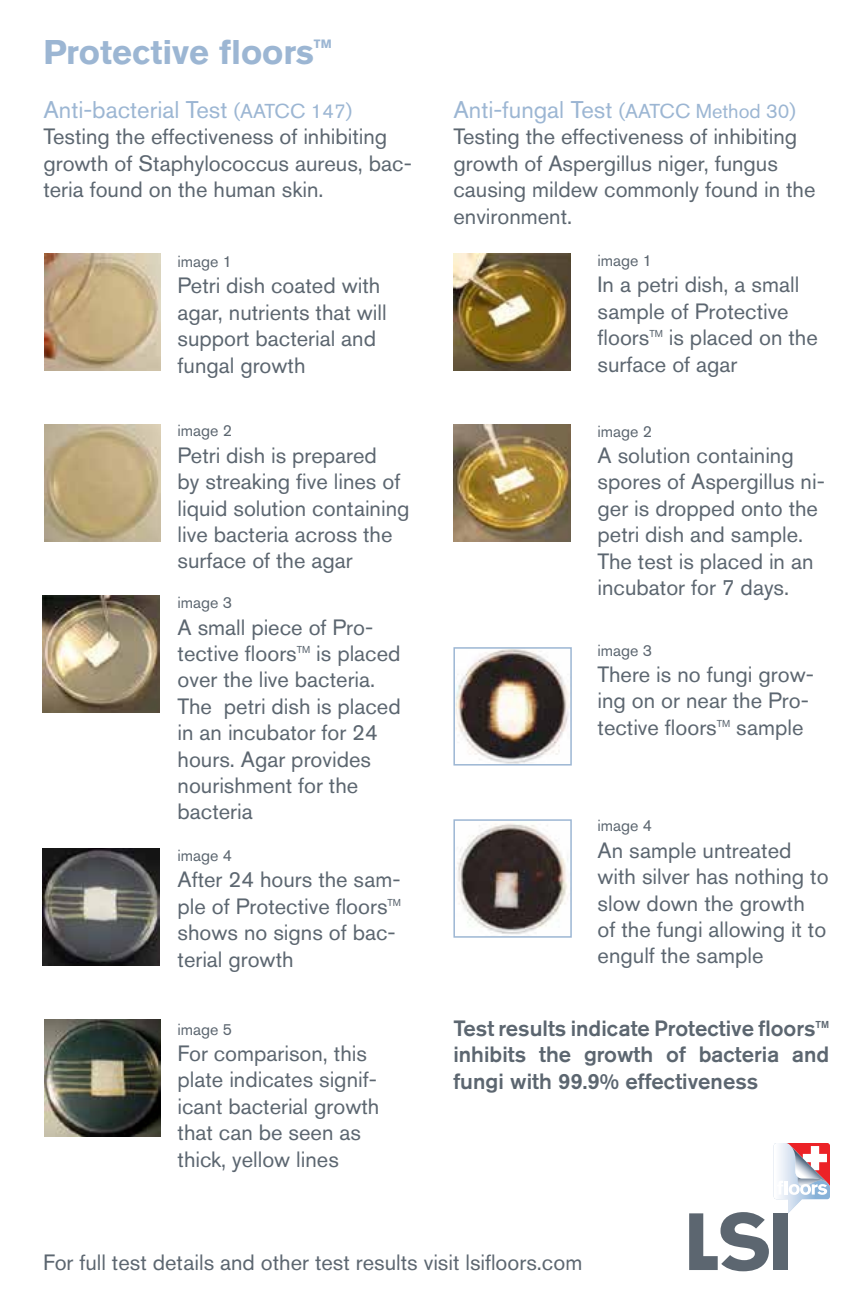
<style>
.page{position:relative;width:864px;height:1296px;background:#fff}
.page>*{position:absolute;margin:0;border:0;box-sizing:border-box;transform-origin:0 0}
.t1{font:700 34px "Akzidenz Grotesk BE";color:#9cb6d3}
.t2{font:24px "Akzidenz Grotesk BE";color:#9cb6d3}
.t3{font:22px/26.4px "Akzidenz Grotesk BE";color:#5c6670}
.t4{font:500 22px/26.4px "Akzidenz Grotesk BE";color:#5c6670;text-align:justify}
.t5{font:16px "Akzidenz Grotesk BE";color:#5c6670}
.t6{font:700 12px "Akzidenz Grotesk BE";color:#9cb6d3}
.s1{font-size:20px}
</style>
<div class="page">
<svg style="left:689px;top:1143px;width:141px;height:128px"></svg>
<img style="left:453px;top:254px;width:117px;height:117px">
<img style="left:453px;top:425px;width:117px;height:116px">
<img style="left:457px;top:823px;width:111px;height:111px">
<div style="left:453px;top:819px;width:119px;height:119px;border:2px solid #9cb6d3"></div>
<img style="left:44px;top:425px;width:117px;height:116px">
<img style="left:43px;top:595px;width:117px;height:117px">
<img style="left:44px;top:1019px;width:117px;height:117px">
<img style="left:43px;top:849px;width:117px;height:116px">
<img style="left:456px;top:650px;width:113px;height:113px">
<div style="left:453px;top:647px;width:119px;height:119px;border:2px solid #9cb6d3"></div>
<img style="left:44px;top:254px;width:117px;height:117px">
<h1 class="t1" style="left:43px;top:32px;width:272px">Protective floors</h1>
<p class="t6" style="left:314px;top:37px;width:19px">TM</p>
<p class="t2" style="left:43px;top:95px;width:310px">Anti-bacterial Test <span class="s1">(AATCC 147)</span></p>
<p class="t3" style="left:43px;top:123px;width:370px">Testing the effectiveness of inhibiting growth of Staphylococcus aureus, bac&shy;teria found on the human skin.</p>
<p class="t5" style="left:178px;top:252px;width:56px">image 1</p>
<p class="t3" style="left:178px;top:272px;width:211px">Petri dish coated with agar, nutrients that will support bacterial and fungal growth</p>
<p class="t5" style="left:178px;top:421px;width:56px">image 2</p>
<p class="t3" style="left:178px;top:442px;width:233px">Petri dish is prepared<br>by streaking five lines of liquid solution containing live bacteria across the surface of the agar</p>
<p class="t5" style="left:178px;top:593px;width:56px">image 3</p>
<p class="t3" style="left:178px;top:614px;width:225px">A small piece of Pro&shy;tective floors<sup>TM</sup> is placed over the live bacteria.<br>The petri dish is placed in an incubator for 24 hours. Agar provides nourishment for the bacteria</p>
<p class="t5" style="left:178px;top:846px;width:56px">image 4</p>
<p class="t3" style="left:178px;top:866px;width:225px">After 24 hours the sam&shy;ple of Protective floors<sup>TM </sup>shows no signs of bac&shy;terial growth</p>
<p class="t5" style="left:178px;top:1019px;width:56px">image 5</p>
<p class="t3" style="left:178px;top:1040px;width:203px">For comparison, this plate indicates signif&shy;icant bacterial growth that can be seen as thick, yellow lines</p>
<p class="t2" style="left:453px;top:95px;width:344px">Anti-fungal Test <span class="s1">(AATCC Method 30)</span></p>
<p class="t3" style="left:453px;top:123px;width:364px">Testing the effectiveness of inhibiting growth of Aspergillus niger, fungus causing mildew commonly found in the environment.</p>
<p class="t5" style="left:598px;top:251px;width:56px">image 1</p>
<p class="t3" style="left:598px;top:271px;width:222px">In a petri dish, a small sample of Protective floors<sup>TM</sup> is placed on the surface of agar</p>
<p class="t5" style="left:598px;top:421px;width:56px">image 2</p>
<p class="t3" style="left:598px;top:442px;width:229px">A solution containing spores of Aspergillus ni&shy;ger is dropped onto the petri dish and sample.<br>The test is placed in an incubator for 7 days.</p>
<p class="t5" style="left:598px;top:641px;width:56px">image 3</p>
<p class="t3" style="left:598px;top:661px;width:218px">There is no fungi grow&shy;ing on or near the Pro&shy;tective floors<sup>TM</sup> sample</p>
<p class="t5" style="left:598px;top:816px;width:56px">image 4</p>
<p class="t3" style="left:598px;top:837px;width:233px">An sample untreated with silver has nothing to slow down the growth<br>of the fungi allowing it to engulf the sample</p>
<p class="t4" style="left:453px;top:1014px;width:377px">Test results indicate Protective floors<sup>TM </sup>inhibits the growth of bacteria and fungi with 99.9% effectiveness</p>
<p class="t3" style="left:43px;top:1249px;width:541px">For full test details and other test results visit lsifloors.com</p>
</div>
